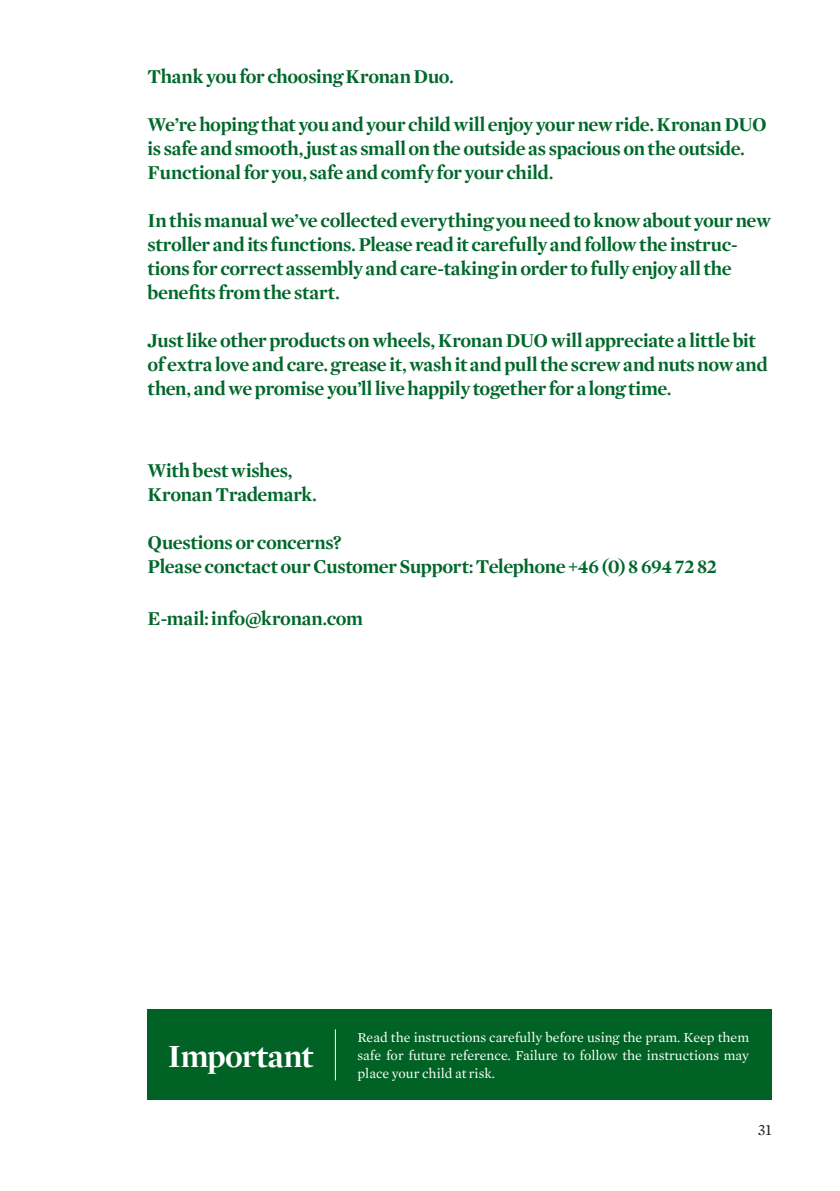
<style>
.page{position:relative;width:840px;height:1191px;background:#fff}
.page>*{position:absolute;margin:0;border:0;box-sizing:border-box;transform-origin:0 0}
.t1{font:700 33px "Mercury Display";letter-spacing:-.02em;color:#fff}
.t2{font:700 20px/24px "Mercury Display";letter-spacing:-.02em;color:#01672a}
.t3{font:16px "Mercury Text G1 Roman";color:#231f20}
.t4{font:14px/18px "Mercury Text G1 Roman";color:#fff;text-align:justify}
</style>
<div class="page">
<div style="left:147px;top:1009px;width:624px;height:91px;background:#006224"></div>
<hr style="left:335px;top:1029px;width:1px;height:51px;background:#fff">
<p class="t2" style="left:147px;top:64px;width:307px">Thank you for choosing Kronan Duo.</p>
<p class="t2" style="left:147px;top:112px;width:620px">We’re hoping that you and your child will enjoy your new ride. Kronan DUO is safe and smooth, just as small on the outside as spacious on the outside.<br>Functional for you, safe and comfy for your child.</p>
<p class="t2" style="left:147px;top:208px;width:624px">In this manual we’ve collected everything you need to know about your new stroller and its functions. Please read it carefully and follow the instruc&shy;tions for correct assembly and care-taking in order to fully enjoy all the benefits from the start.</p>
<p class="t2" style="left:147px;top:328px;width:621px">Just like other products on wheels, Kronan DUO will appreciate a little bit of extra love and care. grease it, wash it and pull the screw and nuts now and then, and we promise you’ll live happily together for a long time.</p>
<p class="t2" style="left:147px;top:458px;width:170px">With best wishes,<br>Kronan Trademark.</p>
<p class="t2" style="left:147px;top:530px;width:570px">Questions or concerns?<br>Please conctact our Customer Support: Telephone +46 (0) 8 694 72 82</p>
<p class="t2" style="left:147px;top:606px;width:217px">E-mail: info@kronan.com</p>
<h1 class="t1" style="left:168px;top:1036px;width:147px">Important</h1>
<p class="t4" style="left:357px;top:1028px;width:393px">Read the instructions carefully before using the pram. Keep them safe for future reference. Failure to follow the instructions may place your child at risk.</p>
<p class="t3" style="left:757px;top:1119px;width:16px">31</p>
</div>
